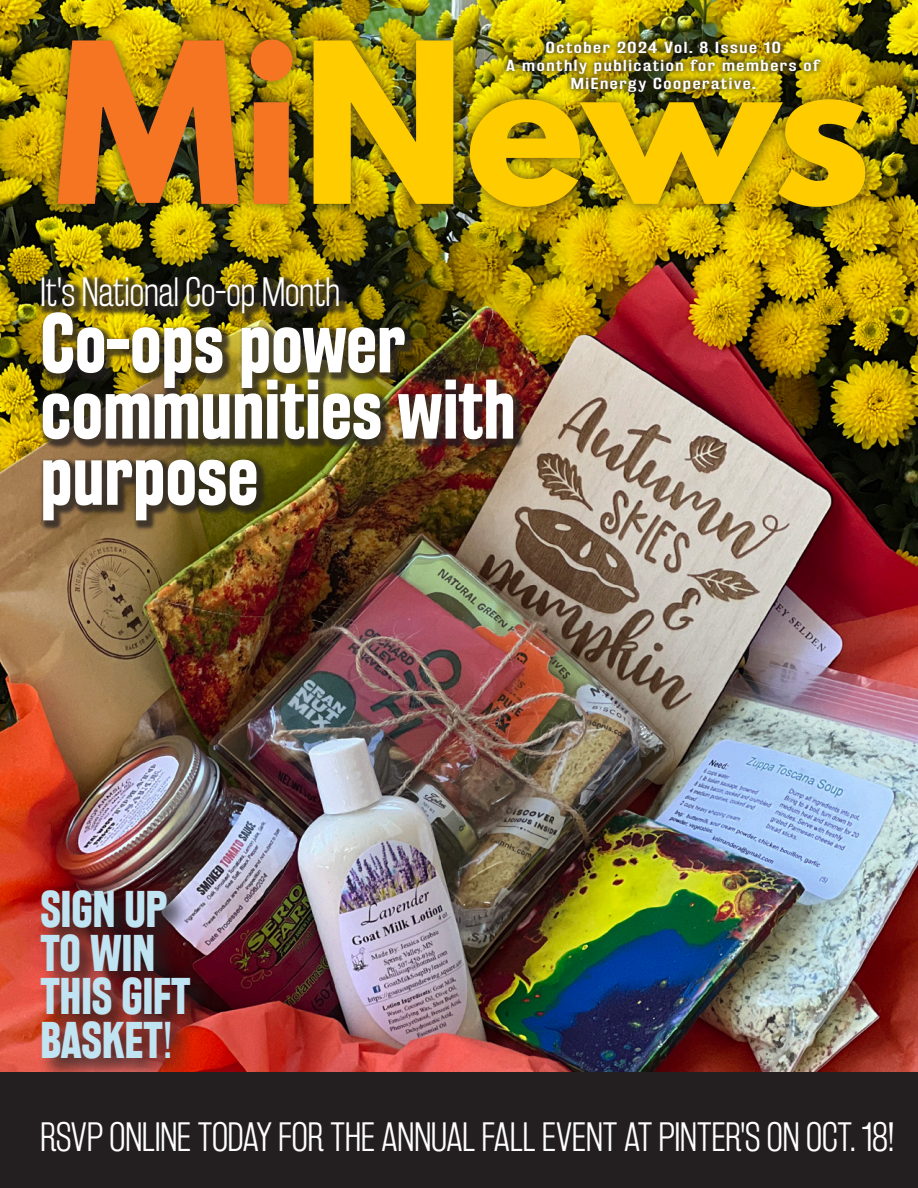
<style>
.page{position:relative;width:918px;height:1188px;background:#fff}
.page>*{position:absolute;margin:0;border:0;box-sizing:border-box;transform-origin:0 0}
.t1{font:700 198px "League Spartan";color:#fc0}
.Body_paragraph_serif{font:700 74.4px/66.2px "Rakesly Rg";color:#fff}
.Body_paragraph_serif-2{font:700 45.3px/43.5px "Rakesly Rg";color:#c0e4f2}
.Body_paragraph_serif-3{font:36px "Rakesly Lt";color:#fff}
.t2{font:14.1px "Rakesly Rg";letter-spacing:.08em;color:#fff;scale:1.39 1}
.s1{color:#f57523}
.s2{font-family:"Rakesly Bk";font-weight:400}
</style>
<div class="page">
<img style="left:0;top:0;width:918px;height:1072px">
<div style="left:45px;top:27px;width:833px;height:192px;background:#231f20;opacity:.75"></div>
<svg style="left:500px;top:34px;width:328px;height:65px"></svg>
<div style="left:501px;top:36px;width:325px;height:62px;background:#231f20;opacity:.75"></div>
<div style="left:39px;top:274px;width:485px;height:257px;background:#231f20;opacity:.75"></div>
<div style="left:0;top:1072px;width:918px;height:116px;background:#231f20"></div>
<div style="left:37px;top:887px;width:178px;height:196px;background:#231f20;opacity:.75"></div>
<p class="t1" style="left:54px;top:-31px;width:818px"><span class="s1">Mi</span>News</p>
<p class="t2" style="left:546px;top:39px;width:170px">October 2024 Vol. 8 Issue 10</p>
<p class="t2" style="left:506px;top:57px;width:228px">A monthly publication for members of</p>
<p class="t2" style="left:571px;top:75px;width:135px">MiEnergy Cooperative.</p>
<p class="Body_paragraph_serif-3" style="left:40px;top:271px;width:301px">It's National Co-op Month</p>
<p class="Body_paragraph_serif" style="left:40px;top:310px;width:477px">Co-ops power communities with</p>
<p class="Body_paragraph_serif" style="left:40px;top:443px;width:219px">purpose</p>
<p class="Body_paragraph_serif-2" style="left:40px;top:888px;width:152px">SIGN UP<br>TO WIN<br>THIS GIFT<br>BASKET<span class="s2">!</span></p>
<p class="Body_paragraph_serif-3" style="left:40px;top:1116px;width:856px">RSVP ONLINE TODAY FOR THE ANNUAL FALL EVENT AT PINTER'S ON OCT. 18!</p>
</div>
